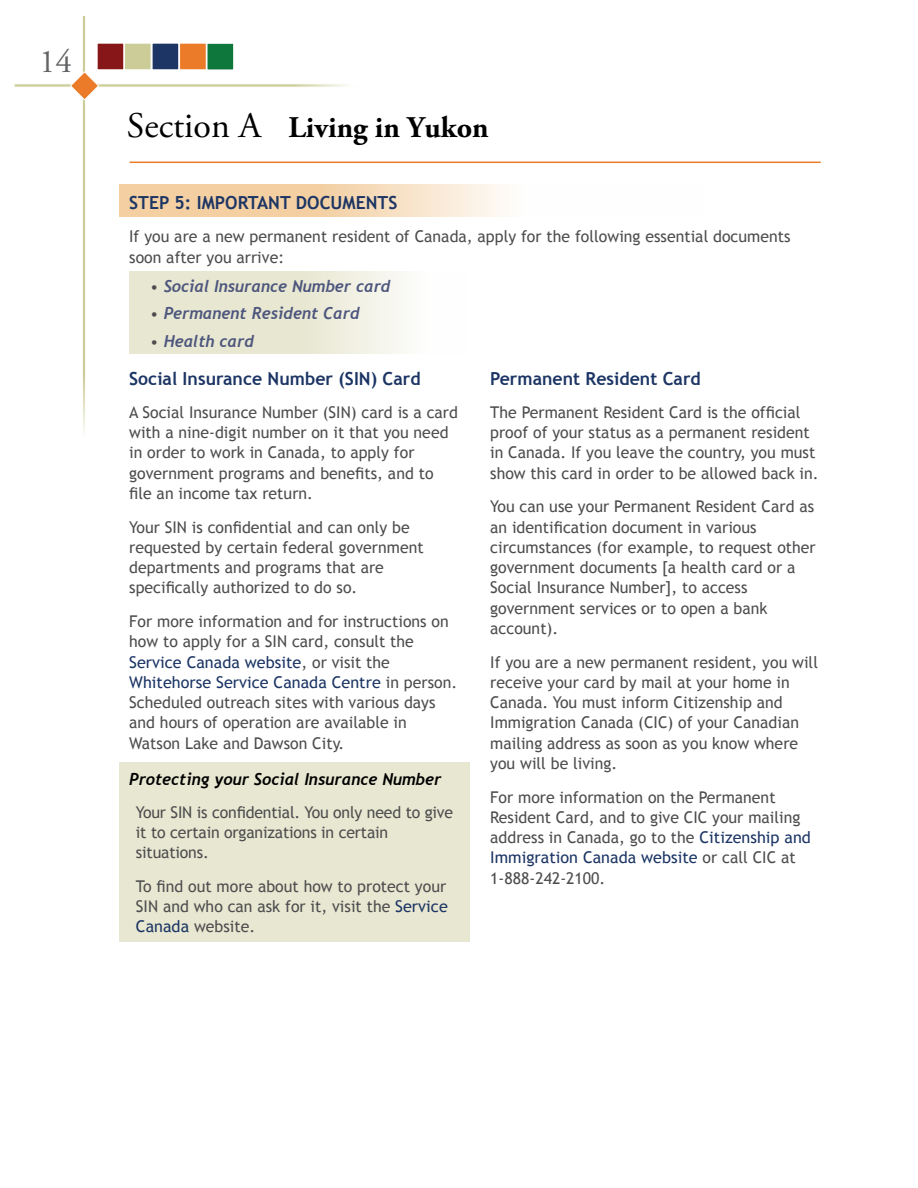
<style>
.page{position:relative;width:918px;height:1188px;background:#fff}
.page>*{position:absolute;margin:0;border:0;box-sizing:border-box;transform-origin:0 0}
.t1{font:33px "Adobe Garamond Pro";color:#636466}
.t2{font:700 30px "Adobe Garamond Pro";color:#000}
.t3{font:700 18px "Trebuchet MS";color:#1c3564}
.t4{font:italic 700 16.5px "Trebuchet";color:#4d567d}
.t5{font:italic 700 16.5px "Trebuchet";color:#000}
.t6{font:16.2px/20.2px "Trebuchet MS";color:#4d4d4f}
.s1{font-weight:400;font-size:36px}
.s2{font-family:"Trebuchet MS";font-weight:400;font-style:normal;font-size:16.2px;color:#4d4d4f}
.s3{color:#1c3564}
</style>
<div class="page">
<hr style="left:130px;top:162px;width:691px;height:1px;background:#eb7b28">
<svg style="left:14px;top:84px;width:334px;height:3px"></svg>
<svg style="left:83px;top:16px;width:2px;height:417px"></svg>
<svg style="left:69px;top:70px;width:31px;height:31px"></svg>
<div style="left:97px;top:43px;width:27px;height:27px;background:#871619"></div>
<div style="left:124px;top:43px;width:27px;height:27px;background:#cbcc98;border:1px solid #fff"></div>
<div style="left:152px;top:43px;width:27px;height:27px;background:#1c3564"></div>
<div style="left:179px;top:43px;width:28px;height:27px;background:#eb7b28;border:1px solid #fff"></div>
<div style="left:207px;top:43px;width:27px;height:27px;background:#0e773c;border:1px solid #fff"></div>
<div style="left:119px;top:762px;width:351px;height:180px;background:#e8e7d1"></div>
<div style="left:130px;top:271px;width:337px;height:82px;background:linear-gradient(to right,#e1e0c4,#fcfcf9)"></div>
<svg style="left:120px;top:184px;width:384px;height:33px;background:#f5d8b5"></svg>
<h1 class="t1" style="left:39px;top:42px;width:34px">14</h1>
<h2 class="t2" style="left:127px;top:110px;width:363px"><span class="s1">Section A</span> Living in Yukon</h2>
<h3 class="t3" style="left:129px;top:192px;width:270px">STEP 5: IMPORTANT DOCUMENTS</h3>
<p class="t6" style="left:129px;top:227px;width:663px">If you are a new permanent resident of Canada, apply for the following essential documents soon after you arrive:</p>
<p class="t4" style="left:150px;top:276px;width:242px"><span class="s2">•</span> Social Insurance Number card</p>
<p class="t4" style="left:150px;top:303px;width:211px"><span class="s2">•</span> Permanent Resident Card</p>
<p class="t4" style="left:150px;top:331px;width:105px"><span class="s2">•</span> Health card</p>
<h4 class="t3" style="left:129px;top:367px;width:293px">Social Insurance Number (SIN) Card</h4>
<p class="t6" style="left:129px;top:402px;width:330px">A Social Insurance Number (SIN) card is a card with a nine-digit number on it that you need in order to work in Canada, to apply for government programs and benefits, and to file an income tax return.</p>
<p class="t6" style="left:129px;top:517px;width:296px">Your SIN is confidential and can only be requested by certain federal government departments and programs that are specifically authorized to do so.</p>
<p class="t6" style="left:129px;top:612px;width:330px">For more information and for instructions on how to apply for a SIN card, consult the <span class="s3">Service Canada website</span>, or visit the <span class="s3">Whitehorse Service Canada Centre</span> in person.<br>Scheduled outreach sites with various days and hours of operation are available in Watson Lake and Dawson City.</p>
<h5 class="t5" style="left:129px;top:769px;width:314px">Protecting your Social Insurance Number</h5>
<p class="t6" style="left:136px;top:802px;width:319px">Your SIN is confidential. You only need to give it to certain organizations in certain situations.</p>
<p class="t6" style="left:136px;top:876px;width:313px;text-align:justify">To find out more about how to protect your SIN and who can ask for it, visit the <span class="s3">Service Canada</span> website.</p>
<h4 class="t3" style="left:490px;top:367px;width:212px">Permanent Resident Card</h4>
<p class="t6" style="left:490px;top:402px;width:330px">The Permanent Resident Card is the official proof of your status as a permanent resident in Canada. If you leave the country, you must show this card in order to be allowed back in.</p>
<p class="t6" style="left:490px;top:497px;width:327px">You can use your Permanent Resident Card as an identification document in various circumstances (for example, to request other government documents [a health card or a Social Insurance Number], to access government services or to open a bank account).</p>
<p class="t6" style="left:490px;top:652px;width:329px">If you are a new permanent resident, you will receive your card by mail at your home in Canada. You must inform Citizenship and Immigration Canada (CIC) of your Canadian mailing address as soon as you know where you will be living.</p>
<p class="t6" style="left:490px;top:787px;width:322px">For more information on the Permanent Resident Card, and to give CIC your mailing address in Canada, go to the <span class="s3">Citizenship and Immigration Canada website</span> or call CIC at 1-888-242-2100.</p>
</div>
